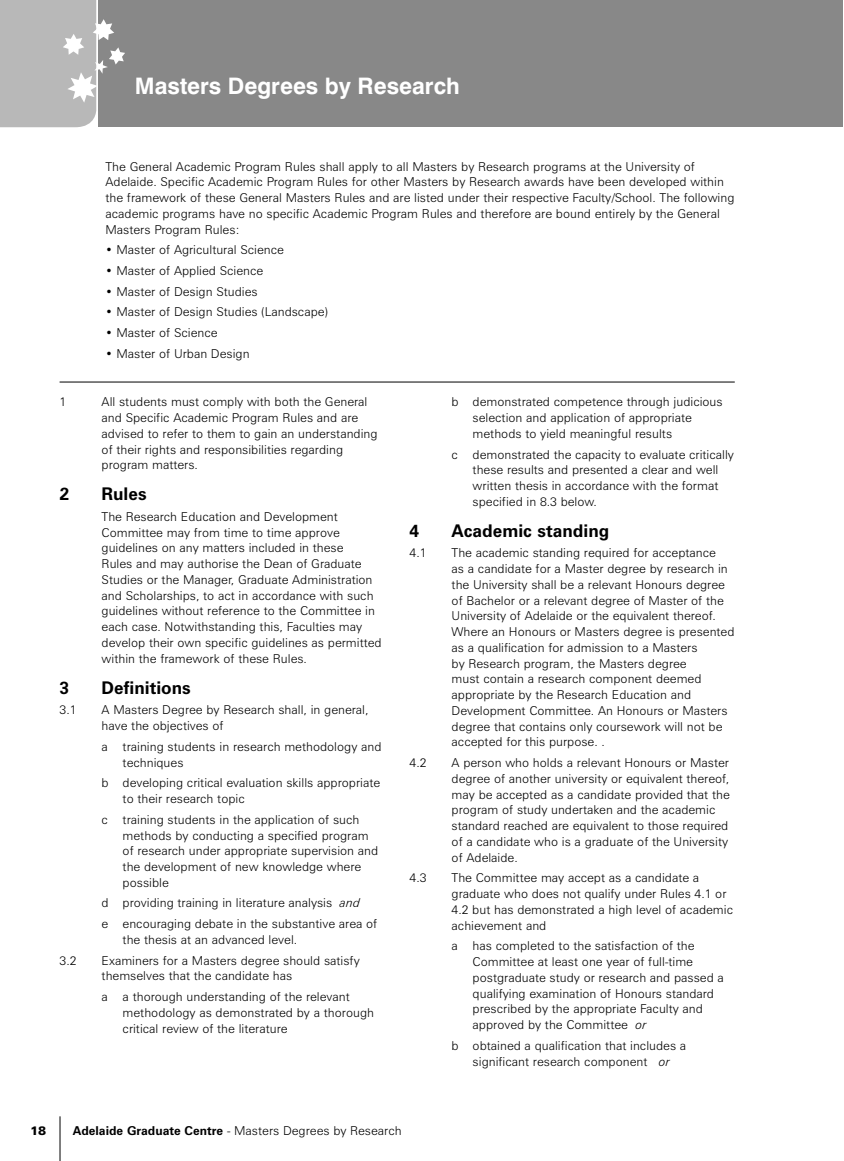
<style>
.page{position:relative;width:844px;height:1161px;background:#fff}
.page>*{position:absolute;margin:0;border:0;box-sizing:border-box;transform-origin:0 0}
.t1{font:700 22.75px "Swiss 721 BT";color:#fff}
.t2{font:700 17.5px "Zurich BT";color:#000}
.t3{font:300 12.25px/15.8px "Zurich BT";color:#000}
.t4{font:900 12.25px "Zurich BT";color:#000}
.s1{font-style:italic}
.s2{font-weight:700}
</style>
<div class="page">
<hr style="left:60px;top:1116px;width:1px;height:45px;background:#000">
<div style="left:98px;top:0;width:745px;height:127px;background:#888"></div>
<svg style="left:0;top:0;width:125px;height:127px"></svg>
<hr style="left:60px;top:382px;width:674px;height:1px;background:#000">
<h1 class="t1" style="left:135px;top:76px;width:326px">Masters Degrees by Research</h1>
<p class="t3" style="left:105px;top:159px;width:630px">The General Academic Program Rules shall apply to all Masters by Research programs at the University of Adelaide. Specific Academic Program Rules for other Masters by Research awards have been developed within the framework of these General Masters Rules and are listed under their respective Faculty/School. The following academic programs have no specific Academic Program Rules and therefore are bound entirely by the General Masters Program Rules:</p>
<p class="t3" style="left:105px;top:243px;width:180px">• Master of Agricultural Science</p>
<p class="t3" style="left:105px;top:264px;width:159px">• Master of Applied Science</p>
<p class="t3" style="left:105px;top:285px;width:154px">• Master of Design Studies</p>
<p class="t3" style="left:105px;top:305px;width:224px">• Master of Design Studies (Landscape)</p>
<p class="t3" style="left:105px;top:326px;width:113px">• Master of Science</p>
<p class="t3" style="left:105px;top:347px;width:146px">• Master of Urban Design</p>
<p class="t3" style="left:60px;top:395px;width:8px">1</p>
<p class="t3" style="left:102px;top:395px;width:277px">All students must comply with both the General and Specific Academic Program Rules and are advised to refer to them to gain an understanding of their rights and responsibilities regarding program matters.</p>
<h2 class="t2" style="left:60px;top:488px;width:11px">2</h2>
<h2 class="t2" style="left:102px;top:488px;width:47px">Rules</h2>
<p class="t3" style="left:102px;top:510px;width:281px">The Research Education and Development Committee may from time to time approve guidelines on any matters included in these<br>Rules and may authorise the Dean of Graduate Studies or the Manager, Graduate Administration and Scholarships, to act in accordance with such guidelines without reference to the Committee in each case. Notwithstanding this, Faculties may develop their own specific guidelines as permitted within the framework of these Rules.</p>
<h2 class="t2" style="left:60px;top:681px;width:11px">3</h2>
<h2 class="t2" style="left:102px;top:681px;width:91px">Definitions</h2>
<p class="t3" style="left:60px;top:703px;width:18px">3.1</p>
<p class="t3" style="left:102px;top:703px;width:268px">A Masters Degree by Research shall, in general, have the objectives of</p>
<p class="t3" style="left:123px;top:740px;width:260px;text-indent:-21px">a training students in research methodology and techniques</p>
<p class="t3" style="left:123px;top:776px;width:259px;text-indent:-21px">b developing critical evaluation skills appropriate to their research topic</p>
<p class="t3" style="left:123px;top:813px;width:257px;text-indent:-21px">c training students in the application of such methods by conducting a specified program of research under appropriate supervision and the development of new knowledge where possible</p>
<p class="t3" style="left:102px;top:894px;width:277px;line-height:20.7px">d providing training in literature analysis <span class="s1">and<br></span>e encouraging debate in the substantive area of</p>
<p class="t3" style="left:123px;top:933px;width:176px">the thesis at an advanced level.</p>
<p class="t3" style="left:60px;top:953px;width:18px">3.2</p>
<p class="t3" style="left:102px;top:953px;width:259px">Examiners for a Masters degree should satisfy themselves that the candidate has</p>
<p class="t3" style="left:123px;top:990px;width:253px;text-indent:-21px">a a thorough understanding of the relevant methodology as demonstrated by a thorough critical review of the literature</p>
<p class="t3" style="left:472px;top:395px;width:251px;text-indent:-21px">b demonstrated competence through judicious selection and application of appropriate methods to yield meaningful results</p>
<p class="t3" style="left:472px;top:447px;width:263px;text-indent:-21px">c demonstrated the capacity to evaluate critically these results and presented a clear and well written thesis in accordance with the format specified in 8.3 below.</p>
<h2 class="t2" style="left:409px;top:524px;width:11px">4</h2>
<h2 class="t2" style="left:451px;top:524px;width:159px">Academic standing</h2>
<p class="t3" style="left:409px;top:546px;width:18px">4.1</p>
<p class="t3" style="left:451px;top:546px;width:284px">The academic standing required for acceptance<br>as a candidate for a Master degree by research in the University shall be a relevant Honours degree of Bachelor or a relevant degree of Master of the University of Adelaide or the equivalent thereof.<br>Where an Honours or Masters degree is presented as a qualification for admission to a Masters<br>by Research program, the Masters degree<br>must contain a research component deemed appropriate by the Research Education and Development Committee. An Honours or Masters degree that contains only coursework will not be accepted for this purpose. .</p>
<p class="t3" style="left:409px;top:756px;width:18px">4.2</p>
<p class="t3" style="left:451px;top:756px;width:279px">A person who holds a relevant Honours or Master degree of another university or equivalent thereof, may be accepted as a candidate provided that the program of study undertaken and the academic standard reached are equivalent to those required of a candidate who is a graduate of the University of Adelaide.</p>
<p class="t3" style="left:409px;top:871px;width:18px">4.3</p>
<p class="t3" style="left:451px;top:871px;width:283px">The Committee may accept as a candidate a graduate who does not qualify under Rules 4.1 or 4.2 but has demonstrated a high level of academic achievement and</p>
<p class="t3" style="left:472px;top:939px;width:253px;text-indent:-21px">a has completed to the satisfaction of the Committee at least one year of full-time postgraduate study or research and passed a qualifying examination of Honours standard prescribed by the appropriate Faculty and approved by the Committee <span class="s1">or</span></p>
<p class="t3" style="left:451px;top:1039px;width:236px;text-align:center">b obtained a qualification that includes a significant research component <span class="s1">or</span></p>
<p class="t4" style="left:30px;top:1126px;width:18px">18</p>
<p class="t3" style="left:73px;top:1124px;width:330px"><span class="s2">Adelaide Graduate Centre</span> - Masters Degrees by Research</p>
</div>
